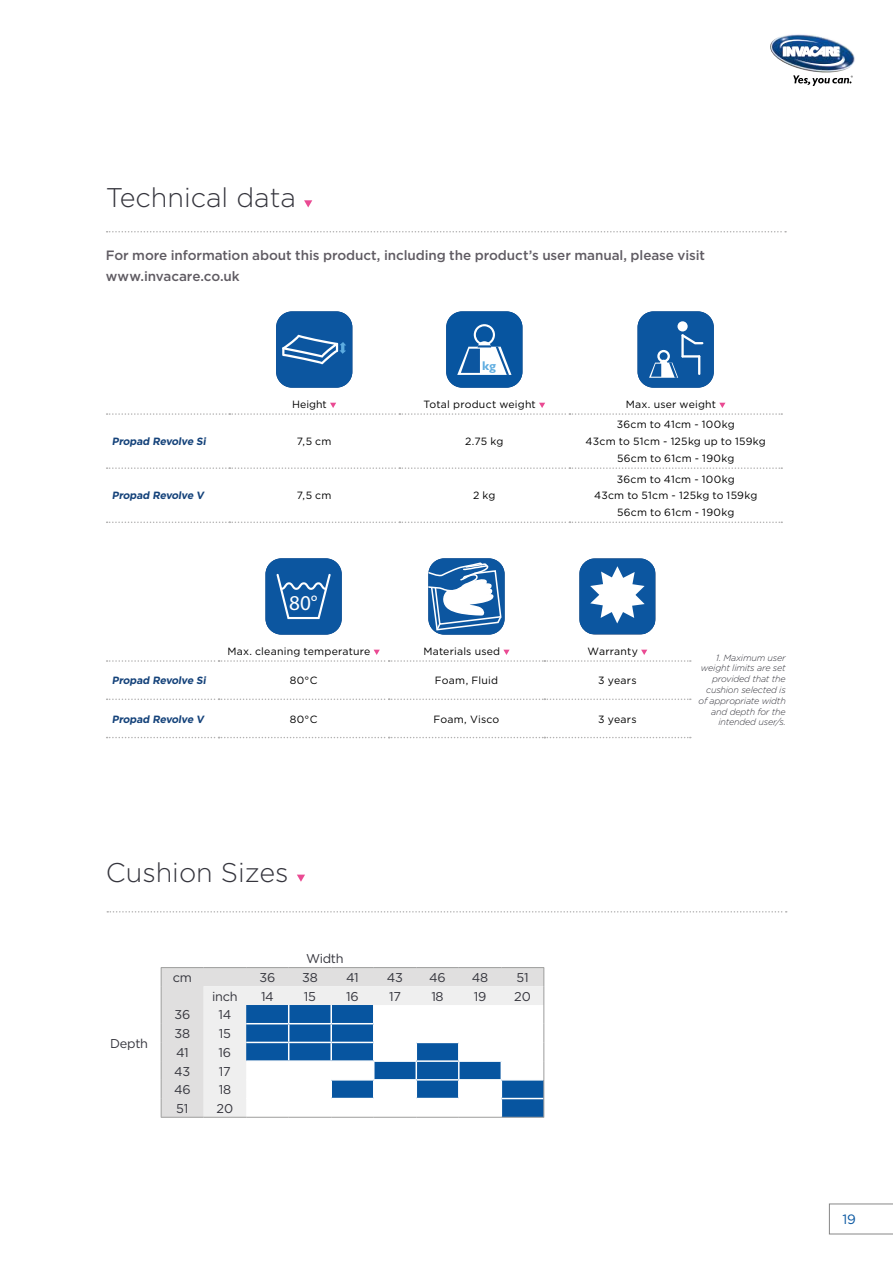
<style>
.page{position:relative;width:893px;height:1263px;background:#fff}
.page>*{position:absolute;margin:0;border:0;box-sizing:border-box;transform-origin:0 0}
.t1{font:300 27px "Gotham";color:#35353d}
.t2{font:21.15px "Myriad Pro";color:#fff}
.t3{font:500 13.5px/21px "Gotham";letter-spacing:-.005em;color:#605c63}
.t4{font:13.5px "Gotham";color:#0755a0}
.t5{font:12.75px "Gotham";letter-spacing:-.02em;color:#35353d}
.t6{font:700 12.75px "Gill Sans";color:#5dace0}
.t7{font:10.5px/16.8px "Gotham";letter-spacing:.02em;color:#000;text-align:center}
.t8{font:700 10.5px "Gotham";color:#14427a}
.t9{font:italic 300 9px/10.8px "Gotham";letter-spacing:-.02em;color:#35353d;text-align:right}
</style>
<div class="page">
<img style="left:770px;top:34px;width:85px;height:39px">
<svg style="left:781px;top:38px;width:63px;height:30px"></svg>
<svg style="left:793px;top:75px;width:60px;height:11px"></svg>
<svg style="left:829px;top:1204px;width:64px;height:30px"></svg>
<svg style="left:107px;top:231px;width:679px;height:1px"></svg>
<svg style="left:304px;top:200px;width:8px;height:7px"></svg>
<svg style="left:107px;top:467px;width:675px;height:2px"></svg>
<svg style="left:107px;top:521px;width:675px;height:2px"></svg>
<svg style="left:276px;top:311px;width:76px;height:77px;background:#2769aa"></svg>
<svg style="left:446px;top:311px;width:76px;height:77px"></svg>
<svg style="left:637px;top:311px;width:77px;height:77px;background:#2e6dac"></svg>
<svg style="left:107px;top:403px;width:675px;height:12px"></svg>
<svg style="left:297px;top:875px;width:8px;height:7px"></svg>
<svg style="left:107px;top:698px;width:584px;height:2px"></svg>
<svg style="left:107px;top:737px;width:584px;height:1px"></svg>
<svg style="left:265px;top:558px;width:77px;height:77px;background:#2668a9"></svg>
<svg style="left:428px;top:558px;width:77px;height:77px"></svg>
<svg style="left:579px;top:558px;width:77px;height:77px"></svg>
<svg style="left:580px;top:559px;width:75px;height:75px"></svg>
<svg style="left:107px;top:650px;width:584px;height:12px"></svg>
<svg style="left:107px;top:911px;width:680px;height:1px"></svg>
<div style="left:162px;top:968px;width:42px;height:149px;background:#e0dfdf"></div>
<hr style="left:161px;top:967px;width:43px;height:1px;background:#9d9d9c">
<hr style="left:204px;top:967px;width:42px;height:1px;background:#9d9d9c">
<hr style="left:246px;top:967px;width:43px;height:1px;background:#9d9d9c">
<hr style="left:289px;top:967px;width:42px;height:1px;background:#9d9d9c">
<hr style="left:331px;top:967px;width:43px;height:1px;background:#9d9d9c">
<hr style="left:374px;top:967px;width:42px;height:1px;background:#9d9d9c">
<hr style="left:416px;top:967px;width:43px;height:1px;background:#9d9d9c">
<hr style="left:459px;top:967px;width:42px;height:1px;background:#9d9d9c">
<hr style="left:501px;top:967px;width:43px;height:1px;background:#9d9d9c">
<svg style="left:161px;top:968px;width:1px;height:149px"></svg>
<svg style="left:204px;top:968px;width:340px;height:149px"></svg>
<hr style="left:161px;top:1117px;width:43px;height:1px;background:#9d9d9c">
<hr style="left:204px;top:1117px;width:42px;height:1px;background:#9d9d9c">
<hr style="left:246px;top:1117px;width:43px;height:1px;background:#9d9d9c">
<hr style="left:289px;top:1117px;width:42px;height:1px;background:#9d9d9c">
<hr style="left:331px;top:1117px;width:43px;height:1px;background:#9d9d9c">
<hr style="left:374px;top:1117px;width:42px;height:1px;background:#9d9d9c">
<hr style="left:416px;top:1117px;width:43px;height:1px;background:#9d9d9c">
<hr style="left:459px;top:1117px;width:42px;height:1px;background:#9d9d9c">
<hr style="left:501px;top:1117px;width:43px;height:1px;background:#9d9d9c">
<h1 class="t1" style="left:106px;top:181px;width:192px">Technical data</h1>
<p class="t3" style="left:106px;top:245px;width:601px">For more information about this product, including the product’s user manual, please visit www.invacare.co.uk</p>
<p class="t6" style="left:482px;top:358px;width:15px">kg</p>
<p class="t7" style="left:292px;top:396px;width:36px">Height</p>
<p class="t7" style="left:423px;top:396px;width:114px">Total product weight</p>
<p class="t7" style="left:626px;top:396px;width:92px">Max. user weight</p>
<p class="t8" style="left:112px;top:435px;width:98px">Propad Revolve Si</p>
<p class="t7" style="left:297px;top:433px;width:36px">7,5 cm</p>
<p class="t7" style="left:465px;top:433px;width:40px">2.75 kg</p>
<p class="t8" style="left:112px;top:489px;width:96px">Propad Revolve V</p>
<p class="t7" style="left:297px;top:487px;width:36px">7,5 cm</p>
<p class="t7" style="left:473px;top:487px;width:24px">2 kg</p>
<p class="t7" style="left:586px;top:416px;width:182px">36cm to 41cm - 100kg<br>43cm to 51cm - 125kg up to 159kg<br>56cm to 61cm - 190kg</p>
<p class="t7" style="left:594px;top:470px;width:165px">36cm to 41cm - 100kg<br>43cm to 51cm - 125kg to 159kg<br>56cm to 61cm - 190kg</p>
<h2 class="t2" style="left:289px;top:590px;width:30px">80°</h2>
<p class="t7" style="left:227px;top:643px;width:145px">Max. cleaning temperature</p>
<p class="t7" style="left:423px;top:643px;width:78px">Materials used</p>
<p class="t7" style="left:588px;top:643px;width:52px">Warranty</p>
<p class="t8" style="left:112px;top:674px;width:98px">Propad Revolve Si</p>
<p class="t7" style="left:290px;top:672px;width:29px">80°C</p>
<p class="t7" style="left:435px;top:672px;width:65px">Foam, Fluid</p>
<p class="t7" style="left:598px;top:672px;width:40px">3 years</p>
<p class="t8" style="left:112px;top:712px;width:96px">Propad Revolve V</p>
<p class="t7" style="left:290px;top:710px;width:29px">80°C</p>
<p class="t7" style="left:434px;top:710px;width:67px">Foam, Visco</p>
<p class="t7" style="left:598px;top:710px;width:40px">3 years</p>
<h1 class="t1" style="left:106px;top:855px;width:184px">Cushion Sizes</h1>
<p class="t5" style="left:306px;top:951px;width:39px">Width</p>
<p class="t5" style="left:110px;top:1035px;width:39px">Depth</p>
<p class="t5" style="left:173px;top:969px;width:21px">cm</p>
<p class="t5" style="left:260px;top:969px;width:17px">36</p>
<p class="t5" style="left:302px;top:969px;width:17px">38</p>
<p class="t5" style="left:346px;top:969px;width:14px">41</p>
<p class="t5" style="left:387px;top:969px;width:18px">43</p>
<p class="t5" style="left:429px;top:969px;width:18px">46</p>
<p class="t5" style="left:472px;top:969px;width:18px">48</p>
<p class="t5" style="left:516px;top:969px;width:14px">51</p>
<p class="t5" style="left:212px;top:988px;width:27px">inch</p>
<p class="t5" style="left:261px;top:988px;width:14px">14</p>
<p class="t5" style="left:304px;top:988px;width:14px">15</p>
<p class="t5" style="left:346px;top:988px;width:14px">16</p>
<p class="t5" style="left:389px;top:988px;width:13px">17</p>
<p class="t5" style="left:431px;top:988px;width:14px">18</p>
<p class="t5" style="left:474px;top:988px;width:14px">19</p>
<p class="t5" style="left:514px;top:988px;width:18px">20</p>
<p class="t5" style="left:174px;top:1007px;width:17px">36</p>
<p class="t5" style="left:218px;top:1007px;width:14px">14</p>
<p class="t5" style="left:175px;top:1025px;width:17px">38</p>
<p class="t5" style="left:219px;top:1025px;width:14px">15</p>
<p class="t5" style="left:176px;top:1044px;width:14px">41</p>
<p class="t5" style="left:219px;top:1044px;width:14px">16</p>
<p class="t5" style="left:174px;top:1063px;width:18px">43</p>
<p class="t5" style="left:219px;top:1063px;width:13px">17</p>
<p class="t5" style="left:174px;top:1081px;width:18px">46</p>
<p class="t5" style="left:219px;top:1081px;width:14px">18</p>
<p class="t5" style="left:176px;top:1100px;width:14px">51</p>
<p class="t5" style="left:217px;top:1100px;width:18px">20</p>
<p class="t9" style="left:698px;top:652px;width:89px">1. Maximum user weight limits are set provided that the cushion selected is of appropriate width and depth for the intended user/s.</p>
<p class="t4" style="left:842px;top:1211px;width:15px">19</p>
</div>
